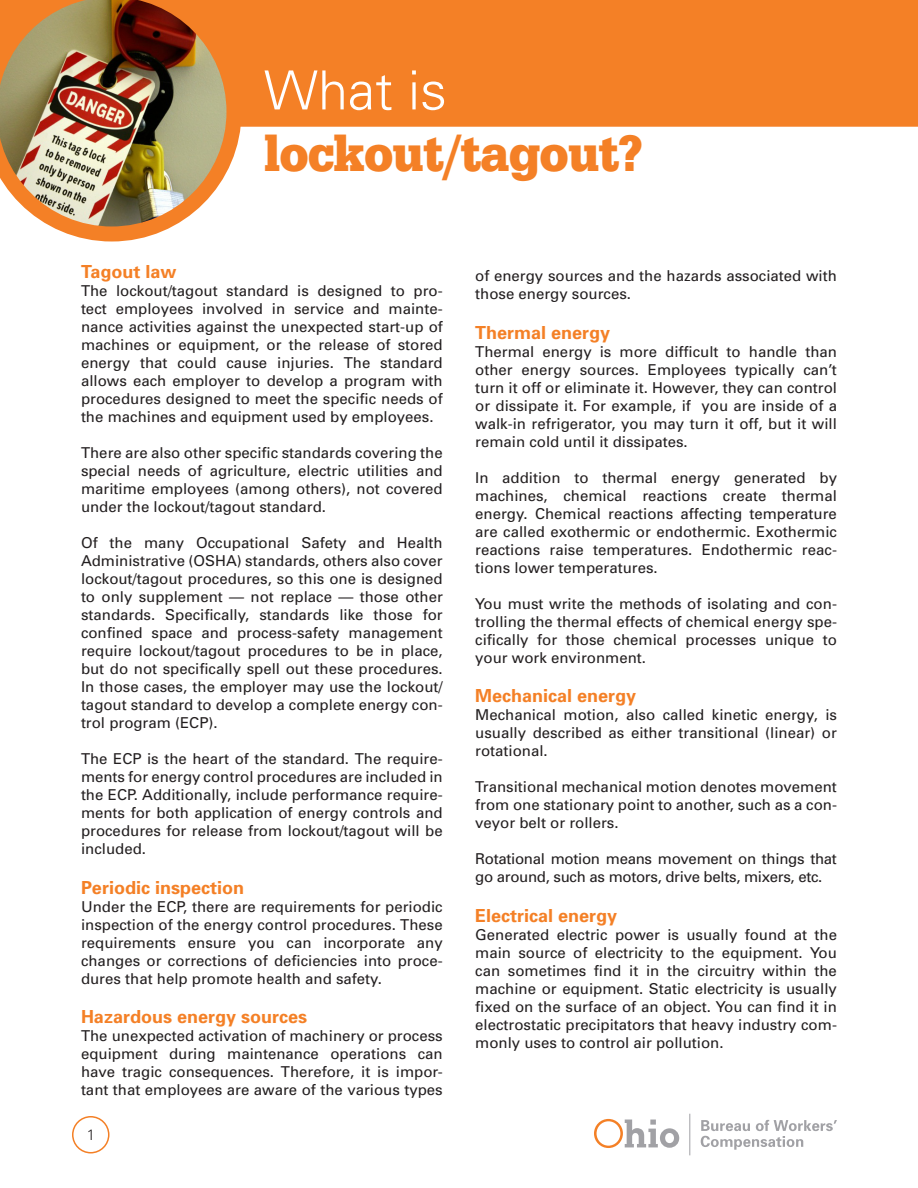
<style>
.page{position:relative;width:918px;height:1188px;background:#fff}
.page>*{position:absolute;margin:0;border:0;box-sizing:border-box;transform-origin:0 0}
.t1{font:300 54px "Univers";color:#fff}
.t2{font:700 52.8px "Serifa BEFOP";letter-spacing:-.02em;color:#f48026;scale:.91 1}
.head{font:700 18px "Univers";color:#f48026}
.Paragraph_Style_1{font:15px/18px "Univers";color:#231f20;text-align:justify}
.Paragraph_Style_1-2{font:15px/18px "Univers";letter-spacing:-.02em;color:#231f20}
</style>
<div class="page">
<div style="left:242px;top:0;width:676px;height:127px;background:#f48026"></div>
<div style="left:72px;top:1116px;width:38px;height:38px;border:2px solid #f48026;border-radius:50%"></div>
<img style="left:0;top:0;width:242px;height:242px">
<svg style="left:594px;top:1119px;width:85px;height:29px"></svg>
<svg style="left:701px;top:1120px;width:136px;height:30px"></svg>
<hr style="left:689px;top:1114px;width:1px;height:41px;background:#a1a1a5">
<p class="t1" style="left:264px;top:58px;width:185px">What is</p>
<p class="t2" style="left:264px;top:122px;width:417px">lockout/tagout?</p>
<p class="head" style="left:81px;top:260px;width:97px">Tagout law</p>
<p class="Paragraph_Style_1" style="left:81px;top:281px;width:363px">The lockout/tagout standard is designed to pro&shy;tect employees involved in service and mainte&shy;nance activities against the unexpected start-up of machines or equipment, or the release of stored energy that could cause injuries. The standard allows each employer to develop a program with procedures designed to meet the specific needs of the machines and equipment used by employees.</p>
<p class="Paragraph_Style_1" style="left:81px;top:443px;width:363px">There are also other specific standards covering the special needs of agriculture, electric utilities and maritime employees (among others), not covered under the lockout/tagout standard.</p>
<p class="Paragraph_Style_1" style="left:81px;top:533px;width:363px">Of the many Occupational Safety and Health Administrative (OSHA) standards, others also cover lockout/tagout procedures, so this one is designed to only supplement — not replace — those other standards. Specifically, standards like those for confined space and process-safety management require lockout/tagout procedures to be in place, but do not specifically spell out these procedures.<br>In those cases, the employer may use the lockout/ tagout standard to develop a complete energy con&shy;trol program (ECP).</p>
<p class="Paragraph_Style_1" style="left:81px;top:749px;width:363px">The ECP is the heart of the standard. The require&shy;ments for energy control procedures are included in the ECP. Additionally, include performance require&shy;ments for both application of energy controls and procedures for release from lockout/tagout will be included.</p>
<p class="head" style="left:81px;top:876px;width:165px">Periodic inspection</p>
<p class="Paragraph_Style_1" style="left:81px;top:897px;width:363px">Under the ECP, there are requirements for periodic inspection of the energy control procedures. These requirements ensure you can incorporate any changes or corrections of deficiencies into proce&shy;dures that help promote health and safety.</p>
<p class="head" style="left:81px;top:1005px;width:228px">Hazardous energy sources</p>
<p class="Paragraph_Style_1" style="left:81px;top:1027px;width:363px">The unexpected activation of machinery or process equipment during maintenance operations can have tragic consequences. Therefore, it is impor&shy;tant that employees are aware of the various types</p>
<p class="Paragraph_Style_1" style="left:475px;top:266px;width:363px">of energy sources and the hazards associated with those energy sources.</p>
<p class="head" style="left:475px;top:321px;width:137px">Thermal energy</p>
<p class="Paragraph_Style_1" style="left:475px;top:342px;width:363px">Thermal energy is more difficult to handle than other energy sources. Employees typically can’t turn it off or eliminate it. However, they can control or dissipate it. For example, if you are inside of a walk-in refrigerator, you may turn it off, but it will remain cold until it dissipates.</p>
<p class="Paragraph_Style_1" style="left:475px;top:468px;width:363px">In addition to thermal energy generated by machines, chemical reactions create thermal energy. Chemical reactions affecting temperature are called exothermic or endothermic. Exothermic reactions raise temperatures. Endothermic reac&shy;tions lower temperatures.</p>
<p class="Paragraph_Style_1" style="left:475px;top:594px;width:363px">You must write the methods of isolating and con&shy;trolling the thermal effects of chemical energy spe&shy;cifically for those chemical processes unique to your work environment.</p>
<p class="head" style="left:475px;top:684px;width:163px">Mechanical energy</p>
<p class="Paragraph_Style_1" style="left:475px;top:706px;width:363px">Mechanical motion, also called kinetic energy, is usually described as either transitional (linear) or rotational.</p>
<p class="Paragraph_Style_1" style="left:475px;top:778px;width:363px">Transitional mechanical motion denotes movement from one stationary point to another, such as a con&shy;veyor belt or rollers.</p>
<p class="Paragraph_Style_1-2" style="left:475px;top:850px;width:363px">Rotational motion means movement on things that go around, such as motors, drive belts, mixers, etc.</p>
<p class="head" style="left:475px;top:904px;width:144px">Electrical energy</p>
<p class="Paragraph_Style_1" style="left:475px;top:925px;width:363px">Generated electric power is usually found at the main source of electricity to the equipment. You can sometimes find it in the circuitry within the machine or equipment. Static electricity is usually fixed on the surface of an object. You can find it in electrostatic precipitators that heavy industry com&shy;monly uses to control air pollution.</p>
</div>
